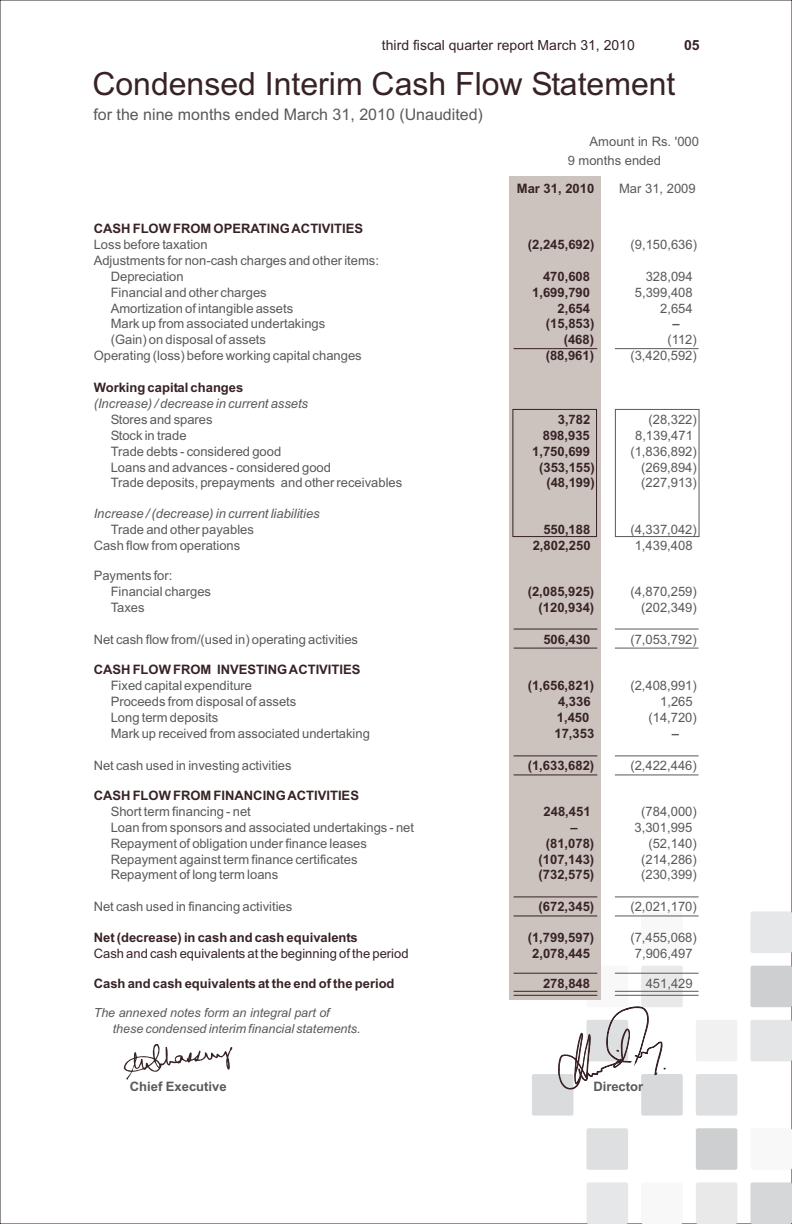
<style>
.page{position:relative;width:792px;height:1224px;background:#fff}
.page>*{position:absolute;margin:0;border:0;box-sizing:border-box;transform-origin:0 0}
.t1{font:32px "Arial";color:#372225}
.t2{font:16px "Arial";color:#58595b}
.t3{font:14px "Arial";color:#372225}
.t4{font:700 14px "Arial";color:#372225}
.t5{font:13px/15.8px "Arial";color:#58595b}
.t6{font:700 13px/16px "Arial";color:#372225;text-align:right}
.t7{font:italic 13px "Arial";color:#58595b}
.t8{font:13px "Arial";color:#372225}
.t9{font:700 13px "Arial";color:#58595b}
.t10{font:italic 12.4px/16px "Arial";color:#58595b}
</style>
<div class="page">
<svg style="left:641px;top:916px;width:42px;height:1px"></svg>
<div style="left:750px;top:911px;width:42px;height:42px;background:#e6e7e8;border-radius:2px"></div>
<div style="left:750px;top:966px;width:42px;height:41px;background:#cdcfd0"></div>
<div style="left:696px;top:1020px;width:41px;height:41px;background:#f1f1f2"></div>
<div style="left:750px;top:1020px;width:42px;height:41px;background:#e4e5e6"></div>
<div style="left:696px;top:1074px;width:41px;height:42px;background:#dedfe0"></div>
<div style="left:587px;top:1128px;width:41px;height:42px;background:#dedfe0"></div>
<div style="left:696px;top:1128px;width:41px;height:42px;background:#cdcfd0"></div>
<div style="left:587px;top:1182px;width:41px;height:42px;background:#e6e7e8"></div>
<div style="left:696px;top:1182px;width:41px;height:42px;background:#e9e9ea"></div>
<div style="left:750px;top:1182px;width:42px;height:42px;background:#d5d7d8;border-radius:2px"></div>
<div style="left:509px;top:177px;width:92px;height:823px;background:#ccc2be"></div>
<hr style="left:615px;top:348px;width:84px;height:1px;background:#58595b">
<hr style="left:514px;top:348px;width:83px;height:1px;background:#372225">
<svg style="left:124px;top:1043px;width:108px;height:37px"></svg>
<svg style="left:532px;top:966px;width:151px;height:150px"></svg>
<div style="left:512px;top:409px;width:85px;height:128px;border:1px solid #372225"></div>
<svg style="left:614px;top:408px;width:86px;height:222px"></svg>
<hr style="left:514px;top:629px;width:83px;height:1px;background:#372225">
<hr style="left:615px;top:648px;width:84px;height:1px;background:#58595b">
<hr style="left:514px;top:648px;width:83px;height:1px;background:#372225">
<hr style="left:615px;top:755px;width:84px;height:1px;background:#58595b">
<hr style="left:514px;top:755px;width:83px;height:1px;background:#372225">
<hr style="left:615px;top:774px;width:84px;height:1px;background:#58595b">
<hr style="left:514px;top:774px;width:83px;height:1px;background:#372225">
<hr style="left:615px;top:896px;width:84px;height:1px;background:#58595b">
<hr style="left:514px;top:896px;width:83px;height:1px;background:#372225">
<hr style="left:615px;top:915px;width:84px;height:1px;background:#58595b">
<hr style="left:514px;top:915px;width:83px;height:1px;background:#372225">
<hr style="left:514px;top:991px;width:83px;height:1px;background:#372225">
<hr style="left:514px;top:995px;width:83px;height:1px;background:#372225">
<hr style="left:514px;top:973px;width:83px;height:1px;background:#372225">
<hr style="left:615px;top:991px;width:84px;height:1px;background:#58595b">
<hr style="left:615px;top:995px;width:84px;height:1px;background:#58595b">
<hr style="left:615px;top:973px;width:84px;height:1px;background:#58595b">
<p class="t3" style="left:382px;top:40px;width:254px">third fiscal quarter report March 31, 2010</p>
<p class="t4" style="left:684px;top:40px;width:17px">05</p>
<h1 class="t1" style="left:92px;top:72px;width:585px">Condensed Interim Cash Flow Statement</h1>
<p class="t2" style="left:93px;top:108px;width:391px">for the nine months ended March 31, 2010 (Unaudited)</p>
<p class="t6" style="left:94px;top:222px;width:271px">CASH FLOW FROM OPERATING ACTIVITIES</p>
<p class="t5" style="left:590px;top:135px;width:111px">Amount in Rs. '000</p>
<p class="t6" style="left:517px;top:182px;width:79px">Mar 31, 2010</p>
<p class="t5" style="left:619px;top:182px;width:78px">Mar 31, 2009</p>
<p class="t5" style="left:568px;top:154px;width:95px">9 months ended</p>
<p class="t5" style="left:94px;top:238px;width:115px">Loss before taxation</p>
<p class="t5" style="left:631px;top:238px;width:68px">(9,150,636)</p>
<p class="t5" style="left:111px;top:254px;width:270px;text-indent:-17px">Adjustments for non-cash charges and other items:<br>Depreciation</p>
<p class="t6" style="left:528px;top:238px;width:68px">(2,245,692)</p>
<p class="t6" style="left:543px;top:270px;width:48px">470,608</p>
<p class="t6" style="left:532px;top:285px;width:59px">1,699,790</p>
<p class="t6" style="left:558px;top:301px;width:34px">2,654</p>
<p class="t6" style="left:546px;top:317px;width:50px">(15,853)</p>
<p class="t6" style="left:564px;top:333px;width:32px">(468)</p>
<p class="t6" style="left:546px;top:349px;width:50px">(88,961)</p>
<p class="t5" style="left:646px;top:270px;width:48px">328,094</p>
<p class="t5" style="left:111px;top:286px;width:158px">Financial and other charges</p>
<p class="t5" style="left:635px;top:286px;width:59px">5,399,408</p>
<p class="t5" style="left:111px;top:301px;width:184px">Amortization of intangible assets</p>
<p class="t5" style="left:660px;top:301px;width:34px">2,654</p>
<p class="t5" style="left:111px;top:317px;width:216px">Mark up from associated undertakings</p>
<p class="t9" style="left:672px;top:319px;width:9px">–</p>
<p class="t5" style="left:111px;top:333px;width:157px">(Gain) on disposal of assets</p>
<p class="t5" style="left:667px;top:333px;width:31px">(112)</p>
<p class="t5" style="left:94px;top:349px;width:270px">Operating (loss) before working capital changes</p>
<p class="t5" style="left:630px;top:349px;width:68px">(3,420,592)</p>
<p class="t7" style="left:94px;top:399px;width:216px">(Increase) / decrease in current assets</p>
<p class="t5" style="left:111px;top:413px;width:103px">Stores and spares</p>
<p class="t5" style="left:648px;top:413px;width:50px">(28,322)</p>
<p class="t5" style="left:111px;top:429px;width:77px">Stock in trade</p>
<p class="t5" style="left:635px;top:429px;width:59px">8,139,471</p>
<p class="t5" style="left:111px;top:444px;width:172px">Trade debts - considered good</p>
<p class="t5" style="left:630px;top:444px;width:68px">(1,836,892)</p>
<p class="t5" style="left:111px;top:460px;width:222px">Loans and advances - considered good</p>
<p class="t5" style="left:641px;top:460px;width:57px">(269,894)</p>
<p class="t5" style="left:111px;top:476px;width:293px">Trade deposits, prepayments and other receivables</p>
<p class="t5" style="left:641px;top:476px;width:57px">(227,913)</p>
<p class="t7" style="left:94px;top:509px;width:228px">Increase / (decrease) in current liabilities</p>
<p class="t5" style="left:111px;top:523px;width:145px">Trade and other payables</p>
<p class="t5" style="left:630px;top:523px;width:68px">(4,337,042)</p>
<p class="t5" style="left:94px;top:539px;width:148px">Cash flow from operations</p>
<p class="t5" style="left:635px;top:539px;width:59px">1,439,408</p>
<p class="t5" style="left:111px;top:569px;width:102px;text-indent:-17px">Payments for:<br>Financial charges</p>
<p class="t6" style="left:94px;top:381px;width:151px">Working capital changes</p>
<p class="t6" style="left:558px;top:413px;width:34px">3,782</p>
<p class="t6" style="left:543px;top:428px;width:48px">898,935</p>
<p class="t6" style="left:532px;top:444px;width:59px">1,750,699</p>
<p class="t6" style="left:539px;top:460px;width:57px">(353,155)</p>
<p class="t6" style="left:546px;top:476px;width:50px">(48,199)</p>
<p class="t6" style="left:533px;top:523px;width:59px">550,188<br>2,802,250</p>
<p class="t6" style="left:528px;top:585px;width:68px">(2,085,925) (120,934)</p>
<p class="t6" style="left:543px;top:632px;width:48px">506,430</p>
<p class="t5" style="left:630px;top:585px;width:68px">(4,870,259)</p>
<p class="t5" style="left:111px;top:601px;width:35px">Taxes</p>
<p class="t5" style="left:641px;top:601px;width:57px">(202,349)</p>
<p class="t5" style="left:94px;top:633px;width:266px">Net cash flow from/(used in) operating activities</p>
<p class="t5" style="left:630px;top:633px;width:68px">(7,053,792)</p>
<p class="t5" style="left:111px;top:679px;width:143px">Fixed capital expenditure</p>
<p class="t5" style="left:630px;top:679px;width:68px">(2,408,991)</p>
<p class="t5" style="left:111px;top:695px;width:187px">Proceeds from disposal of assets</p>
<p class="t5" style="left:660px;top:695px;width:34px">1,265</p>
<p class="t5" style="left:111px;top:711px;width:109px">Long term deposits</p>
<p class="t5" style="left:648px;top:711px;width:50px">(14,720)</p>
<p class="t5" style="left:111px;top:727px;width:261px">Mark up received from associated undertaking</p>
<p class="t9" style="left:672px;top:728px;width:9px">–</p>
<p class="t5" style="left:94px;top:758px;width:199px">Net cash used in investing activities</p>
<p class="t5" style="left:630px;top:758px;width:68px">(2,422,446)</p>
<p class="t5" style="left:111px;top:805px;width:142px">Short term financing - net</p>
<p class="t5" style="left:641px;top:805px;width:57px">(784,000)</p>
<p class="t5" style="left:111px;top:821px;width:305px">Loan from sponsors and associated undertakings - net</p>
<p class="t5" style="left:635px;top:821px;width:59px">3,301,995</p>
<p class="t5" style="left:111px;top:836px;width:258px">Repayment of obligation under finance leases</p>
<p class="t5" style="left:648px;top:836px;width:50px">(52,140)</p>
<p class="t5" style="left:111px;top:852px;width:248px">Repayment against term finance certificates</p>
<p class="t5" style="left:641px;top:852px;width:57px">(214,286)</p>
<p class="t5" style="left:111px;top:868px;width:169px">Repayment of long term loans</p>
<p class="t5" style="left:641px;top:868px;width:57px">(230,399)</p>
<p class="t5" style="left:94px;top:900px;width:200px">Net cash used in financing activities</p>
<p class="t5" style="left:630px;top:900px;width:68px">(2,021,170)</p>
<p class="t5" style="left:630px;top:930px;width:68px;text-align:center">(7,455,068)<br>7,906,497</p>
<p class="t5" style="left:646px;top:977px;width:48px">451,429</p>
<p class="t10" style="left:113px;top:1005px;width:249px;text-indent:-19px">The annexed notes form an integral part of these condensed interim financial statements.</p>
<p class="t6" style="left:94px;top:663px;width:268px">CASH FLOW FROM INVESTING ACTIVITIES</p>
<p class="t6" style="left:554px;top:679px;width:41px;text-align:left;text-indent:-27px">(1,656,821)<br>4,336<br>1,450<br>17,353</p>
<p class="t6" style="left:528px;top:758px;width:68px">(1,633,682)</p>
<p class="t6" style="left:94px;top:789px;width:267px">CASH FLOW FROM FINANCING ACTIVITIES</p>
<p class="t6" style="left:544px;top:805px;width:48px">248,451</p>
<p class="t6" style="left:571px;top:820px;width:9px">–</p>
<p class="t6" style="left:546px;top:836px;width:50px">(81,078)</p>
<p class="t6" style="left:539px;top:852px;width:57px">(107,143)</p>
<p class="t6" style="left:539px;top:868px;width:57px">(732,575)</p>
<p class="t6" style="left:539px;top:900px;width:57px">(672,345)</p>
<p class="t6" style="left:94px;top:930px;width:266px">Net (decrease) in cash and cash equivalents</p>
<p class="t6" style="left:528px;top:930px;width:68px">(1,799,597)</p>
<p class="t8" style="left:94px;top:948px;width:316px">Cash and cash equivalents at the beginning of the period</p>
<p class="t6" style="left:532px;top:946px;width:59px">2,078,445</p>
<p class="t6" style="left:94px;top:977px;width:302px">Cash and cash equivalents at the end of the period</p>
<p class="t6" style="left:543px;top:977px;width:48px">278,848</p>
<p class="t9" style="left:130px;top:1082px;width:98px">Chief Executive</p>
<p class="t9" style="left:593px;top:1082px;width:51px">Director</p>
</div>
